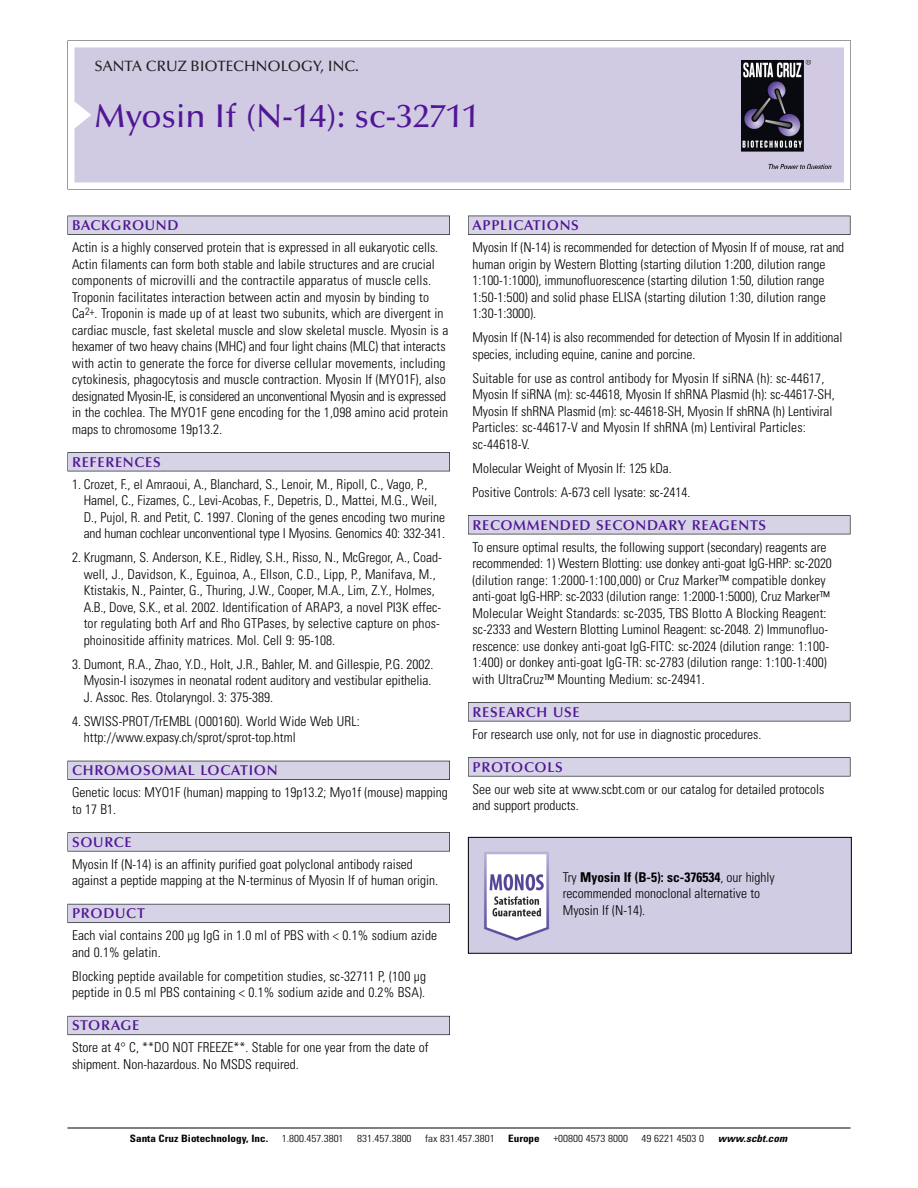
<style>
.page{position:relative;width:918px;height:1188px;background:#fff}
.page>*{position:absolute;margin:0;border:0;box-sizing:border-box;transform-origin:0 0}
.t1{font:500 33px "Optima";color:#511695}
.t2{font:500 15px "Optima";color:#231f20}
.t3{font:600 14.25px "Optima";letter-spacing:.05em;color:#511695}
.t4{font:300 condensed 13.5px/16.5px "Univers";color:#000}
.t5{font:300 condensed 10.2px "Univers";color:#000;scale:1.1 1}
.t6{font:700 condensed 10.2px "Univers";color:#000;scale:1.1 1}
.t7{font:italic 700 condensed 10.2px "Univers";letter-spacing:.005em;color:#000;scale:1.1 1}
.s1{font-weight:700}
</style>
<div class="page">
<svg style="left:68px;top:40px;width:783px;height:149px"></svg>
<div style="left:74px;top:47px;width:770px;height:135px;background:#d1cae3"></div>
<img style="left:741px;top:60px;width:90px;height:108px">
<div style="left:68px;top:216px;width:382px;height:19px;background:#525155"></div>
<div style="left:68px;top:216px;width:381px;height:18px;background:#d7d3e7"></div>
<div style="left:68px;top:452px;width:382px;height:19px;background:#525155"></div>
<div style="left:68px;top:453px;width:381px;height:18px;background:#d7d3e7"></div>
<div style="left:68px;top:761px;width:382px;height:19px;background:#525158"></div>
<div style="left:68px;top:761px;width:381px;height:18px;background:#d7d3e7"></div>
<div style="left:68px;top:832px;width:382px;height:19px;background:#575759"></div>
<div style="left:68px;top:833px;width:381px;height:18px;background:#d7d3e7"></div>
<div style="left:68px;top:904px;width:382px;height:19px;background:#5b5a62"></div>
<div style="left:68px;top:904px;width:381px;height:18px;background:#d7d3e7"></div>
<div style="left:68px;top:1016px;width:382px;height:19px;background:#66646e"></div>
<div style="left:68px;top:1016px;width:381px;height:18px;background:#d7d3e7"></div>
<div style="left:468px;top:216px;width:382px;height:19px;background:#525155"></div>
<div style="left:468px;top:216px;width:382px;height:18px;background:#d7d3e7"></div>
<div style="left:468px;top:515px;width:382px;height:19px;background:#525155"></div>
<div style="left:468px;top:516px;width:382px;height:18px;background:#d7d3e7"></div>
<div style="left:468px;top:702px;width:382px;height:19px;background:#545357"></div>
<div style="left:468px;top:703px;width:382px;height:18px;background:#d7d3e7"></div>
<div style="left:468px;top:757px;width:382px;height:19px;background:#575759"></div>
<div style="left:468px;top:758px;width:382px;height:18px;background:#d7d3e7"></div>
<hr style="left:68px;top:1128px;width:782px;height:1px;background:#000">
<img style="left:470px;top:839px;width:380px;height:113px">
<div style="left:468px;top:837px;width:384px;height:117px;border:1px solid #000"></div>
<p class="t2" style="left:94px;top:61px;width:266px">SANTA CRUZ BIOTECHNOLOGY, INC.</p>
<h1 class="t1" style="left:94px;top:103px;width:386px">Myosin If (N-14): sc-32711</h1>
<p class="t3" style="left:72px;top:219px;width:108px">BACKGROUND</p>
<p class="t4" style="left:72px;top:240px;width:378px">Actin is a highly conserved protein that is expressed in all eukaryotic cells.<br>Actin filaments can form both stable and labile structures and are crucial components of microvilli and the contractile apparatus of muscle cells.<br>Troponin facilitates interaction between actin and myosin by binding to Ca<sup>2+</sup>. Troponin is made up of at least two subunits, which are divergent in cardiac muscle, fast skeletal muscle and slow skeletal muscle. Myosin is a hexamer of two heavy chains (MHC) and four light chains (MLC) that interacts with actin to generate the force for diverse cellular movements, including cytokinesis, phagocytosis and muscle contraction. Myosin If (MYO1F), also designated Myosin-IE, is considered an unconventional Myosin and is expressed in the cochlea. The MYO1F gene encoding for the 1,098 amino acid protein maps to chromosome 19p13.2.</p>
<p class="t3" style="left:72px;top:456px;width:90px">REFERENCES</p>
<p class="t4" style="left:84px;top:477px;width:363px;text-indent:-12px">1. Crozet, F., el Amraoui, A., Blanchard, S., Lenoir, M., Ripoll, C., Vago, P., Hamel, C., Fizames, C., Levi-Acobas, F., Depetris, D., Mattei, M.G., Weil, D., Pujol, R. and Petit, C. 1997. Cloning of the genes encoding two murine and human cochlear unconventional type I Myosins. Genomics 40: 332-341.</p>
<p class="t4" style="left:84px;top:550px;width:360px;text-indent:-12px">2. Krugmann, S. Anderson, K.E., Ridley, S.H., Risso, N., McGregor, A., Coad&shy;well, J., Davidson, K., Eguinoa, A., Ellson, C.D., Lipp, P., Manifava, M., Ktistakis, N., Painter, G., Thuring, J.W., Cooper, M.A., Lim, Z.Y., Holmes, A.B., Dove, S.K., et al. 2002. Identification of ARAP3, a novel PI3K effec&shy;tor regulating both Arf and Rho GTPases, by selective capture on phos&shy;phoinositide affinity matrices. Mol. Cell 9: 95-108.</p>
<p class="t4" style="left:84px;top:657px;width:351px;text-indent:-12px">3. Dumont, R.A., Zhao, Y.D., Holt, J.R., Bahler, M. and Gillespie, P.G. 2002.<br>Myosin-I isozymes in neonatal rodent auditory and vestibular epithelia.<br>J. Assoc. Res. Otolaryngol. 3: 375-389.</p>
<p class="t4" style="left:84px;top:714px;width:278px;text-indent:-12px">4. SWISS-PROT/TrEMBL (O00160). World Wide Web URL: http://www.expasy.ch/sprot/sprot-top.html</p>
<p class="t3" style="left:72px;top:765px;width:207px">CHROMOSOMAL LOCATION</p>
<p class="t4" style="left:72px;top:785px;width:377px">Genetic locus: MYO1F (human) mapping to 19p13.2; Myo1f (mouse) mapping to 17 B1.</p>
<p class="t3" style="left:72px;top:836px;width:61px">SOURCE</p>
<p class="t4" style="left:72px;top:857px;width:368px">Myosin If (N-14) is an affinity purified goat polyclonal antibody raised against a peptide mapping at the N-terminus of Myosin If of human origin.</p>
<p class="t3" style="left:72px;top:908px;width:74px">PRODUCT</p>
<p class="t4" style="left:72px;top:928px;width:367px">Each vial contains 200 µg IgG in 1.0 ml of PBS with &lt; 0.1% sodium azide and 0.1% gelatin.</p>
<p class="t4" style="left:72px;top:969px;width:356px">Blocking peptide available for competition studies, sc-32711 P, (100 µg peptide in 0.5 ml PBS containing &lt; 0.1% sodium azide and 0.2% BSA).</p>
<p class="t3" style="left:72px;top:1020px;width:69px">STORAGE</p>
<p class="t4" style="left:72px;top:1040px;width:358px">Store at 4° C, **DO NOT FREEZE**. Stable for one year from the date of shipment. Non-hazardous. No MSDS required.</p>
<p class="t3" style="left:473px;top:219px;width:108px">APPLICATIONS</p>
<p class="t4" style="left:473px;top:240px;width:373px">Myosin If (N-14) is recommended for detection of Myosin If of mouse, rat and human origin by Western Blotting (starting dilution 1:200, dilution range 1:100-1:1000), immunofluorescence (starting dilution 1:50, dilution range 1:50-1:500) and solid phase ELISA (starting dilution 1:30, dilution range 1:30-1:3000).</p>
<p class="t4" style="left:473px;top:330px;width:371px">Myosin If (N-14) is also recommended for detection of Myosin If in additional species, including equine, canine and porcine.</p>
<p class="t4" style="left:473px;top:371px;width:364px">Suitable for use as control antibody for Myosin If siRNA (h): sc-44617, Myosin If siRNA (m): sc-44618, Myosin If shRNA Plasmid (h): sc-44617-SH, Myosin If shRNA Plasmid (m): sc-44618-SH, Myosin If shRNA (h) Lentiviral Particles: sc-44617-V and Myosin If shRNA (m) Lentiviral Particles: sc-44618-V.</p>
<p class="t4" style="left:473px;top:457px;width:220px;line-height:24px">Molecular Weight of Myosin If: 125 kDa.<br>Positive Controls: A-673 cell lysate: sc-2414.</p>
<p class="t3" style="left:473px;top:519px;width:295px">RECOMMENDED SECONDARY REAGENTS</p>
<p class="t4" style="left:473px;top:540px;width:361px">To ensure optimal results, the following support (secondary) reagents are recommended: 1) Western Blotting: use donkey anti-goat IgG-HRP: sc-2020 (dilution range: 1:2000-1:100,000) or Cruz Marker™ compatible donkey anti-goat IgG-HRP: sc-2033 (dilution range: 1:2000-1:5000), Cruz Marker™ Molecular Weight Standards: sc-2035, TBS Blotto A Blocking Reagent: sc-2333 and Western Blotting Luminol Reagent: sc-2048. 2) Immunofluo&shy;rescence: use donkey anti-goat IgG-FITC: sc-2024 (dilution range: 1:100- 1:400) or donkey anti-goat IgG-TR: sc-2783 (dilution range: 1:100-1:400) with UltraCruz™ Mounting Medium: sc-24941.</p>
<p class="t3" style="left:473px;top:706px;width:109px">RESEARCH USE</p>
<p class="t4" style="left:473px;top:727px;width:290px">For research use only, not for use in diagnostic procedures.</p>
<p class="t3" style="left:473px;top:761px;width:92px">PROTOCOLS</p>
<p class="t4" style="left:473px;top:782px;width:353px">See our web site at www.scbt.com or our catalog for detailed protocols and support products.</p>
<p class="t4" style="left:563px;top:870px;width:214px">Try <span class="s1">Myosin If (B-5): sc-376534</span>, our highly recommended monoclonal alternative to<br>Myosin If (N-14).</p>
<p class="t6" style="left:130px;top:1135px;width:127px">Santa Cruz Biotechnology, Inc.</p>
<p class="t5" style="left:282px;top:1135px;width:58px">1.800.457.3801</p>
<p class="t5" style="left:357px;top:1135px;width:51px">831.457.3800</p>
<p class="t5" style="left:425px;top:1135px;width:65px">fax 831.457.3801</p>
<p class="t6" style="left:508px;top:1135px;width:30px">Europe</p>
<p class="t5" style="left:553px;top:1135px;width:69px">+00800 4573 8000</p>
<p class="t5" style="left:642px;top:1135px;width:58px">49 6221 4503 0</p>
<p class="t7" style="left:718px;top:1135px;width:64px">www.scbt.com</p>
</div>
